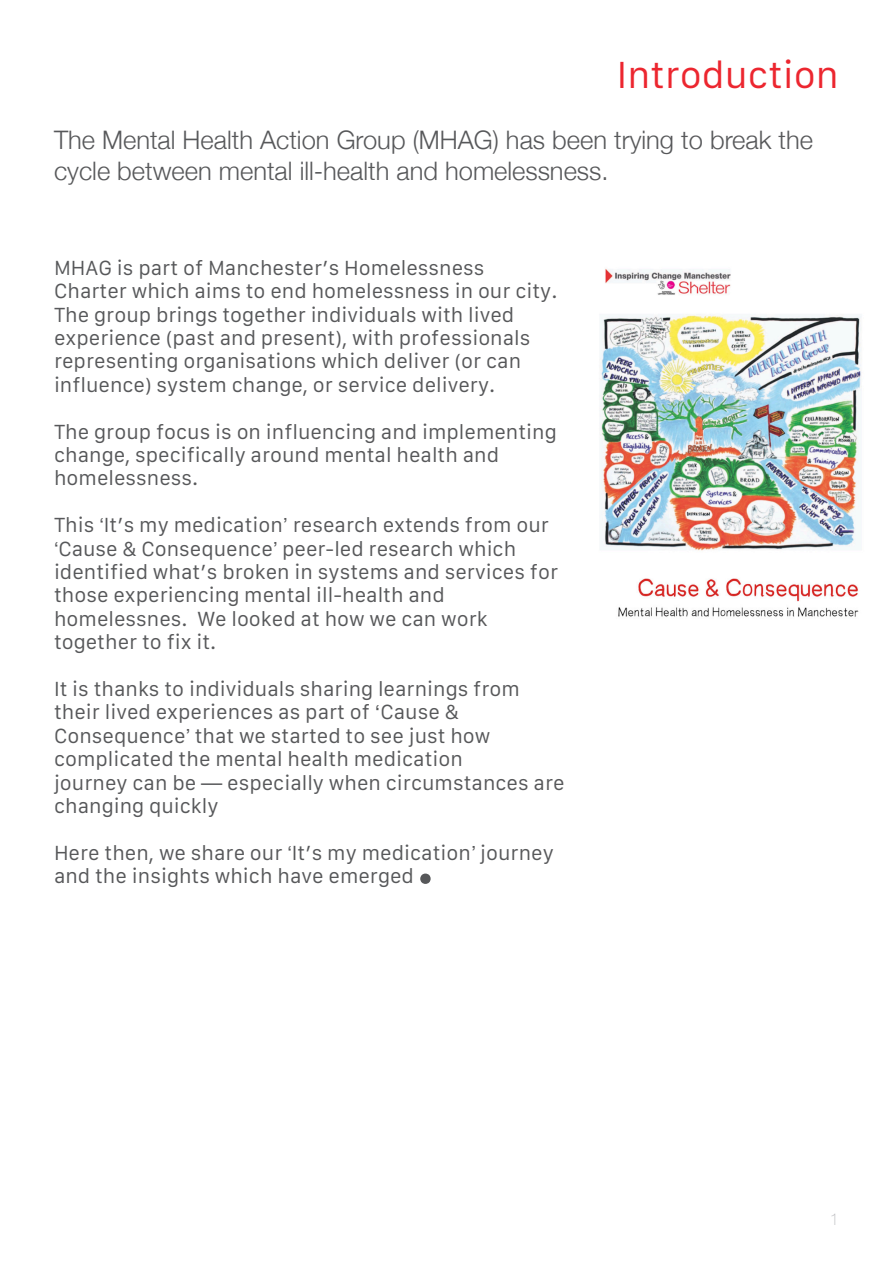
<style>
.page{position:relative;width:893px;height:1263px;background:#fff}
.page>*{position:absolute;margin:0;border:0;box-sizing:border-box;transform-origin:0 0}
.t1{font:72px "Galvji";color:#57585a}
.t2{font:36px "Galvji";color:#ec262f}
.t3{font:300 25.5px/30.6px "Helvetica Neue";color:#57585a}
.t4{font:19.5px/23.4px "Galvji";color:#57585a}
.t5{font:100 16.5px "Helvetica Neue";color:#bcbdc0}
.s1{font-family:"Helvetica"}
.s2{font-family:"Helvetica Neue"}
</style>
<div class="page">
<img style="left:600px;top:268px;width:261px;height:349px">
<p class="t2" style="left:617px;top:55px;width:224px">Introduction</p>
<p class="t3" style="left:54px;top:123px;width:760px">The Mental Health Action Group (MHAG) has been trying to break the cycle between mental ill-health and homelessness.</p>
<p class="t4" style="left:54px;top:257px;width:432px">MHAG is part of Manchester’s Homelessness</p>
<p class="t4" style="left:54px;top:280px;width:505px">Charter which aims to end homelessness in our city.<br>The group brings together individuals with lived</p>
<p class="t4" style="left:54px;top:327px;width:478px">experience (past and present), with professionals representing organisations which deliver (or can</p>
<p class="t4" style="left:54px;top:374px;width:443px">influence) system change, or service delivery.</p>
<p class="t4" style="left:54px;top:420px;width:504px">The group focus is on influencing and implementing change, specifically around mental health and</p>
<p class="t4" style="left:54px;top:467px;width:146px">homelessness.</p>
<p class="t4" style="left:54px;top:514px;width:506px">This <span class="s1">‘</span>It’s my medication<span class="s1">’</span> research extends from our <span class="s1">‘</span>Cause &amp; Consequence<span class="s1">’</span> peer-led research which identified what’s broken in systems and services for those experiencing mental ill-health and</p>
<p class="t4" style="left:54px;top:608px;width:435px">homelessnes. We looked at how we can work</p>
<p class="t4" style="left:54px;top:631px;width:164px">together to fix it.</p>
<p class="t4" style="left:54px;top:678px;width:467px">It is thanks to individuals sharing learnings from their lived experiences as part of <span class="s2">‘</span>Cause &amp;<br>Consequence<span class="s1">’</span> that we started to see just how</p>
<p class="t4" style="left:54px;top:748px;width:410px">complicated the mental health medication</p>
<p class="t4" style="left:54px;top:771px;width:512px">journey can be — especially when circumstances are changing quickly</p>
<p class="t4" style="left:54px;top:842px;width:501px">Here then, we share our <span class="s1">‘</span>It’s my medication<span class="s1">’</span> journey and the insights which have emerged</p>
<p class="t1" style="left:414px;top:816px;width:24px">.</p>
<p class="t5" style="left:830px;top:1206px;width:11px">1</p>
</div>
